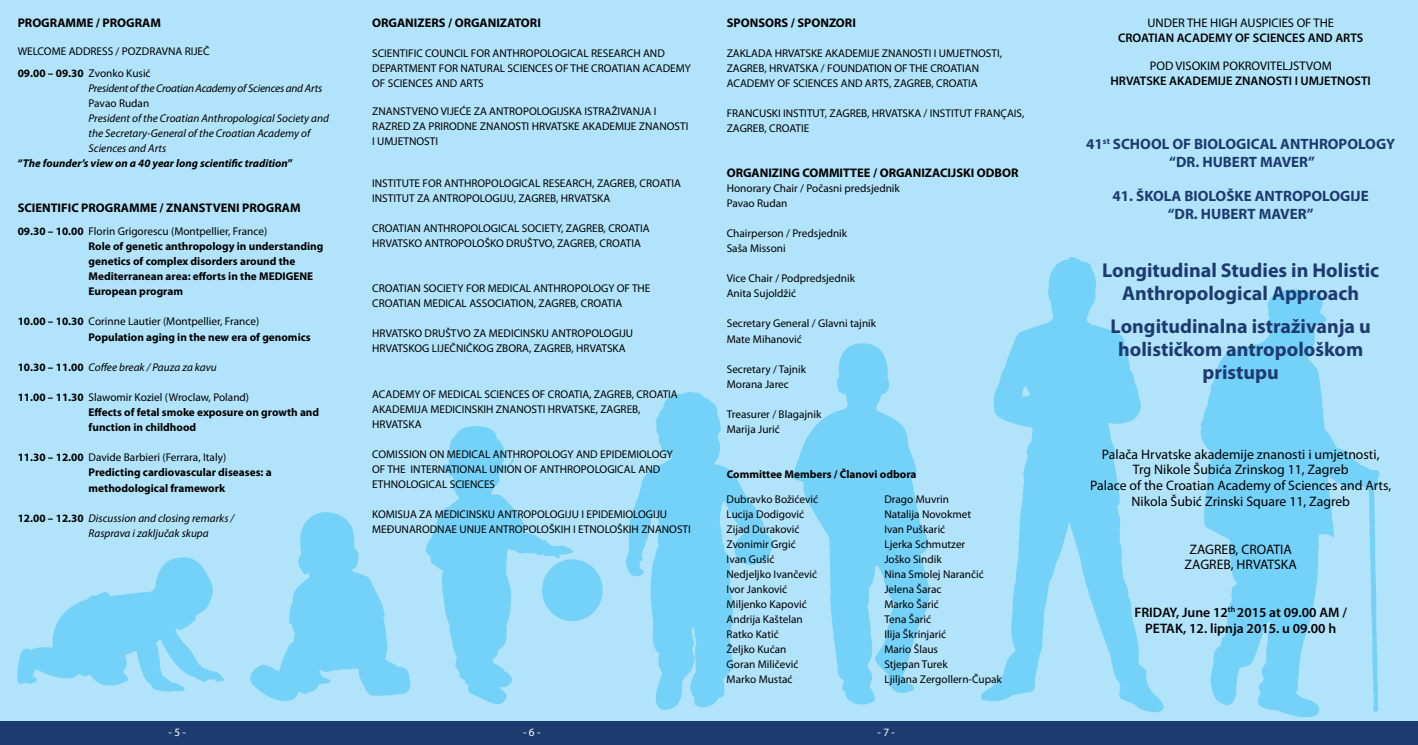
<style>
.page{position:relative;width:1418px;height:745px;background:#fff}
.page>*{position:absolute;margin:0;border:0;box-sizing:border-box;transform-origin:0 0}
.t1{font:700 20px/23px "Myriad Pro";color:#1e3b70;text-align:center}
.t2{font:700 15px/17.2px "Myriad Pro";color:#1e3b70;text-align:center}
.t3{font:13.75px/15.8px "Myriad Pro";color:#000;text-align:center}
.t4{font:600 13.75px/15.9px "Myriad Pro";color:#000;text-align:center}
.t5{font:700 12.5px "Myriad Pro";color:#000}
.t6{font:600 12.5px "Myriad Pro";color:#000}
.t7{font:12.5px "Myriad Pro";color:#000}
.t8{font:11.25px/15px "Myriad Pro";color:#000}
.t9{font:700 11.25px/15px "Myriad Pro";color:#000}
.t10{font:italic 11.25px/15px "Myriad Pro";color:#000}
.t11{font:italic 700 11.25px "Myriad Pro";color:#000}
.t12{font:italic 11.25px "Myriad Pro";letter-spacing:-.02em;color:#000}
.t13{font:11.25px "Myriad Pro";color:#fff}
.s1{font-weight:700}
.s2{font-style:normal}
.s3{font-weight:400}
.s4{font-weight:700;font-style:normal}
</style>
<div class="page">
<div style="left:0;top:0;width:1417px;height:721px;background:#b1e3fa"></div>
<img style="left:17px;top:257px;width:1363px;height:460px">
<div style="left:0;top:720px;width:1417px;height:24px;background:#1e3b70"></div>
<p class="t5" style="left:18px;top:15px;width:145px">PROGRAMME / PROGRAM</p>
<p class="t8" style="left:18px;top:40px;width:193px;line-height:22.1px">WELCOME ADDRESS / POZDRAVNA RIJEČ<br><span class="s1">09.00 – 09.30</span> Zvonko Kusić</p>
<p class="t12" style="left:89px;top:81px;width:235px">President of the Croatian Academy of Sciences and Arts</p>
<p class="t8" style="left:89px;top:95px;width:62px">Pavao Rudan</p>
<p class="t10" style="left:89px;top:110px;width:242px">President of the Croatian Anthropological Society and</p>
<p class="t10" style="left:89px;top:125px;width:223px">the Secretary-General of the Croatian Academy of</p>
<p class="t10" style="left:89px;top:140px;width:79px">Sciences and Arts</p>
<p class="t11" style="left:18px;top:156px;width:277px"><span class="s2">“</span>The founder’s view on a 40 year long scientific tradition<span class="s2">”</span></p>
<p class="t5" style="left:18px;top:199px;width:284px">SCIENTIFIC PROGRAMME / ZNANSTVENI PROGRAM</p>
<p class="t9" style="left:89px;top:223px;width:236px;text-indent:-71px">09.30 – 10.00 <span class="s3">Florin Grigorescu (Montpellier, France)<br></span>Role of genetic anthropology in understanding genetics of complex disorders around the Mediterranean area: efforts in the MEDIGENE European program</p>
<p class="t9" style="left:89px;top:313px;width:223px;text-indent:-71px">10.00 – 10.30 <span class="s3">Corinne Lautier (Montpellier, France)<br></span>Population aging in the new era of genomics</p>
<p class="t10" style="left:18px;top:359px;width:201px"><span class="s4">10.30 – 11.00</span> Coffee break / Pauza za kavu</p>
<p class="t9" style="left:89px;top:389px;width:232px;text-indent:-71px">11.00 – 11.30 <span class="s3">Slawomir Koziel (Wroclaw, Poland)<br></span>Effects of fetal smoke exposure on growth and function in childhood</p>
<p class="t9" style="left:89px;top:449px;width:184px;text-indent:-71px">11.30 – 12.00 <span class="s3">Davide Barbieri (Ferrara, Italy)<br></span>Predicting cardiovascular diseases: a methodological framework</p>
<p class="t10" style="left:89px;top:509px;width:147px;text-indent:-71px"><span class="s4">12.00 – 12.30</span> Discussion and closing remarks /<br>Rasprava i zaključak skupa</p>
<p class="t5" style="left:372px;top:15px;width:170px">ORGANIZERS / ORGANIZATORI</p>
<p class="t8" style="left:372px;top:46px;width:320px">SCIENTIFIC COUNCIL FOR ANTHROPOLOGICAL RESEARCH AND<br>DEPARTMENT FOR NATURAL SCIENCES OF THE CROATIAN ACADEMY<br>OF SCIENCES AND ARTS</p>
<p class="t8" style="left:372px;top:103px;width:318px">ZNANSTVENO VIJEĆE ZA ANTROPOLOGIJSKA ISTRAŽIVANJA I<br>RAZRED ZA PRIRODNE ZNANOSTI HRVATSKE AKADEMIJE ZNANOSTI<br>I UMJETNOSTI</p>
<p class="t8" style="left:372px;top:176px;width:310px">INSTITUTE FOR ANTHROPOLOGICAL RESEARCH, ZAGREB, CROATIA<br>INSTITUT ZA ANTROPOLOGIJU, ZAGREB, HRVATSKA</p>
<p class="t8" style="left:372px;top:221px;width:279px">CROATIAN ANTHROPOLOGICAL SOCIETY, ZAGREB, CROATIA<br>HRVATSKO ANTROPOLOŠKO DRUŠTVO, ZAGREB, CROATIA</p>
<p class="t8" style="left:372px;top:281px;width:280px">CROATIAN SOCIETY FOR MEDICAL ANTHROPOLOGY OF THE<br>CROATIAN MEDICAL ASSOCIATION, ZAGREB, CROATIA</p>
<p class="t8" style="left:372px;top:326px;width:262px">HRVATSKO DRUŠTVO ZA MEDICINSKU ANTROPOLOGIJU<br>HRVATSKOG LIJEČNIČKOG ZBORA, ZAGREB, HRVATSKA</p>
<p class="t8" style="left:372px;top:386px;width:307px">ACADEMY OF MEDICAL SCIENCES OF CROATIA, ZAGREB, CROATIA<br>AKADEMIJA MEDICINSKIH ZNANOSTI HRVATSKE, ZAGREB,<br>HRVATSKA</p>
<p class="t8" style="left:372px;top:446px;width:302px">COMISSION ON MEDICAL ANTHROPOLOGY AND EPIDEMIOLOGY<br>OF THE INTERNATIONAL UNION OF ANTHROPOLOGICAL AND<br>ETHNOLOGICAL SCIENCES</p>
<p class="t8" style="left:372px;top:506px;width:320px">KOMISIJA ZA MEDICINSKU ANTROPOLOGIJU I EPIDEMIOLOGIJU<br>MEĐUNARODNAE UNIJE ANTROPOLOŠKIH I ETNOLOŠKIH ZNANOSTI</p>
<p class="t5" style="left:726px;top:15px;width:131px">SPONSORS / SPONZORI</p>
<p class="t8" style="left:726px;top:46px;width:277px">ZAKLADA HRVATSKE AKADEMIJE ZNANOSTI I UMJETNOSTI,<br>ZAGREB, HRVATSKA / FOUNDATION OF THE CROATIAN<br>ACADEMY OF SCIENCES AND ARTS, ZAGREB, CROATIA</p>
<p class="t8" style="left:726px;top:106px;width:299px">FRANCUSKI INSTITUT, ZAGREB, HRVATSKA / INSTITUT FRANÇAIS,<br>ZAGREB, CROATIE</p>
<p class="t5" style="left:726px;top:165px;width:293px">ORGANIZING COMMITTEE / ORGANIZACIJSKI ODBOR</p>
<p class="t8" style="left:726px;top:181px;width:175px">Honorary Chair / Počasni predsjednik<br>Pavao Rudan</p>
<p class="t8" style="left:726px;top:226px;width:122px">Chairperson / Predsjednik<br>Saša Missoni</p>
<p class="t8" style="left:726px;top:271px;width:130px">Vice Chair / Podpredsjednik<br>Anita Sujoldžić</p>
<p class="t8" style="left:726px;top:316px;width:151px">Secretary General / Glavni tajnik<br>Mate Mihanović</p>
<p class="t8" style="left:726px;top:361px;width:81px">Secretary / Tajnik<br>Morana Jarec</p>
<p class="t8" style="left:726px;top:406px;width:96px">Treasurer / Blagajnik<br>Marija Jurić</p>
<p class="t9" style="left:726px;top:465px;width:191px">Committee Members / Članovi odbora</p>
<p class="t8" style="left:726px;top:491px;width:93px">Dubravko Božićević<br>Lucija Dodigović<br>Zijad Duraković<br>Zvonimir Grgić<br>Ivan Gušić<br>Nedjeljko Ivančević<br>Ivor Janković<br>Miljenko Kapović<br>Andrija Kaštelan<br>Ratko Katić<br>Željko Kućan<br>Goran Miličević<br>Marko Mustać</p>
<p class="t8" style="left:884px;top:491px;width:119px">Drago Muvrin<br>Natalija Novokmet<br>Ivan Puškarić<br>Ljerka Schmutzer<br>Joško Sindik<br>Nina Smolej Narančić<br>Jelena Šarac<br>Marko Šarić<br>Tena Šarić<br>Ilija Škrinjarić<br>Mario Šlaus<br>Stjepan Turek<br>Ljiljana Zergollern-Čupak</p>
<p class="t13" style="left:168px;top:724px;width:19px">- 5 -</p>
<p class="t13" style="left:523px;top:724px;width:19px">- 6 -</p>
<p class="t13" style="left:877px;top:724px;width:19px">- 7 -</p>
<p class="t7" style="left:1147px;top:15px;width:188px">UNDER THE HIGH AUSPICIES OF THE</p>
<p class="t6" style="left:1118px;top:29px;width:247px">CROATIAN ACADEMY OF SCIENCES AND ARTS</p>
<p class="t7" style="left:1149px;top:58px;width:183px">POD VISOKIM POKROVITELJSTVOM</p>
<p class="t6" style="left:1110px;top:72px;width:262px">HRVATSKE AKADEMIJE ZNANOSTI I UMJETNOSTI</p>
<h2 class="t2" style="left:1086px;top:135px;width:310px">41<sup>st</sup> SCHOOL OF BIOLOGICAL ANTHROPOLOGY “DR. HUBERT MAVER”</h2>
<h2 class="t2" style="left:1112px;top:187px;width:258px">41. ŠKOLA BIOLOŠKE ANTROPOLOGIJE “DR. HUBERT MAVER”</h2>
<h1 class="t1" style="left:1102px;top:257px;width:279px">Longitudinal Studies in Holistic<br>Anthropological Approach</h1>
<h1 class="t1" style="left:1110px;top:314px;width:262px">Longitudinalna istraživanja u holističkom antropološkom pristupu</h1>
<p class="t3" style="left:1090px;top:445px;width:302px">Palača Hrvatske akademije znanosti i umjetnosti,<br>Trg Nikole Šubića Zrinskog 11, Zagreb<br>Palace of the Croatian Academy of Sciences and Arts, Nikola Šubić Zrinski Square 11, Zagreb</p>
<p class="t3" style="left:1184px;top:540px;width:114px">ZAGREB, CROATIA<br>ZAGREB, HRVATSKA</p>
<p class="t4" style="left:1134px;top:603px;width:214px">FRIDAY, June 12<sup>th</sup> 2015 at 09.00 AM /<br>PETAK, 12. lipnja 2015. u 09.00 h</p>
</div>
